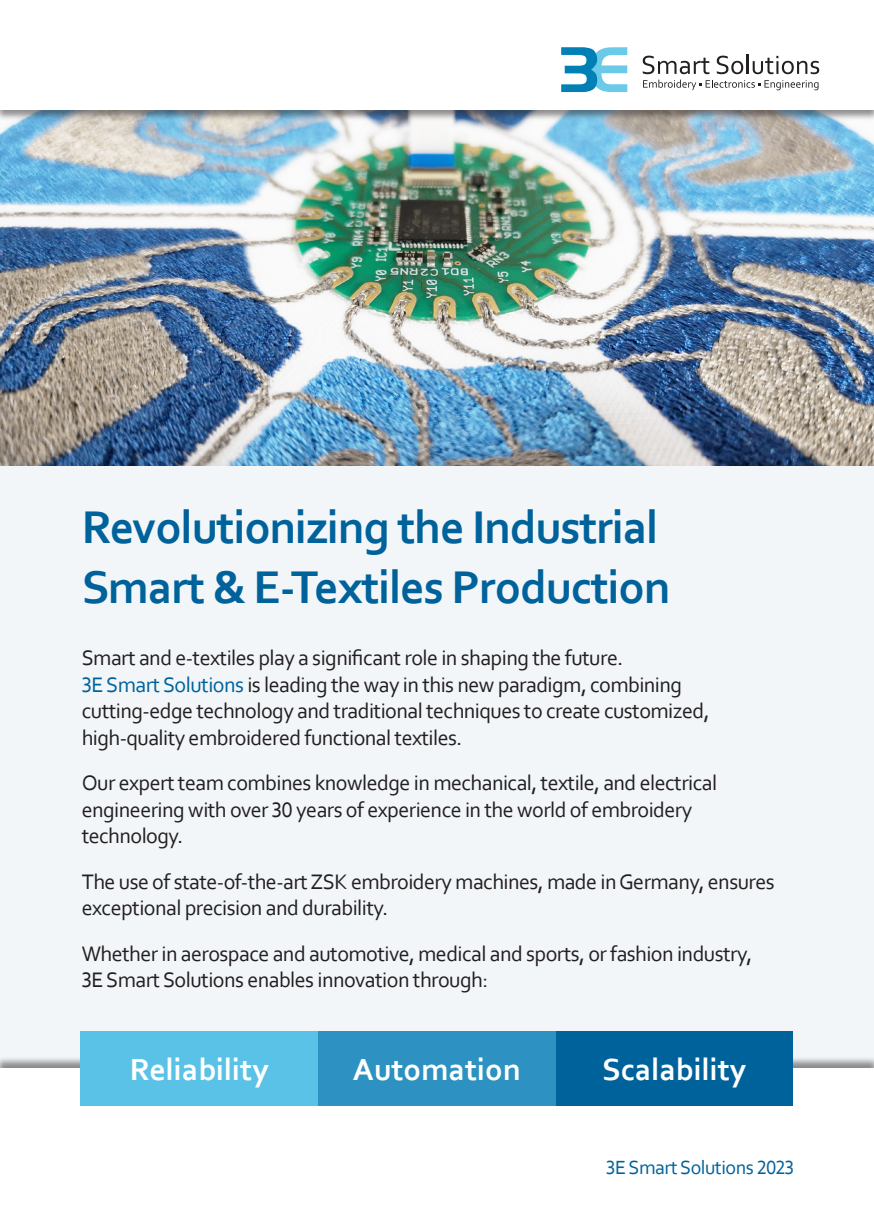
<style>
.page{position:relative;width:874px;height:1225px;background:#fff}
.page>*{position:absolute;margin:0;border:0;box-sizing:border-box;transform-origin:0 0}
.t1{font:700 48px/60px "Corbel";letter-spacing:-.025em;color:#00629b}
.t2{font:700 32px "Corbel";color:#fff}
.t3{font:22px/26.4px "Corbel";letter-spacing:-.025em;color:#231f20}
.t4{font:20px "Corbel";letter-spacing:-.025em;color:#00629b}
.s1{color:#00629b}
</style>
<div class="page">
<div style="left:0;top:0;width:873px;height:1225px;background:#f2f6f9"></div>
<div style="left:0;top:1068px;width:873px;height:157px;background:#fff"></div>
<svg style="left:81px;top:1031px;width:711px;height:74px;background:#2d92c1"></svg>
<img style="left:0;top:121px;width:873px;height:344px">
<div style="left:0;top:0;width:873px;height:121px;background:#231f20;opacity:.5"></div>
<div style="left:0;top:0;width:873px;height:109px;background:#fff"></div>
<svg style="left:561px;top:47px;width:66px;height:45px"></svg>
<svg style="left:642px;top:56px;width:67px;height:18px"></svg>
<svg style="left:716px;top:56px;width:26px;height:18px"></svg>
<hr style="left:746px;top:54px;width:2px;height:20px;background:#231f20">
<svg style="left:752px;top:56px;width:66px;height:18px"></svg>
<svg style="left:643px;top:80px;width:175px;height:10px"></svg>
<p class="t1" style="left:82px;top:496px;width:590px">Revolutionizing the Industrial<br>Smart &amp; E-Textiles Production</p>
<p class="t3" style="left:82px;top:644px;width:542px">Smart and e-textiles play a significant role in shaping the future.</p>
<p class="t3" style="left:82px;top:671px;width:629px"><span class="s1">3E Smart Solutions</span> is leading the way in this new paradigm, combining cutting-edge technology and traditional techniques to create customized, high-quality embroidered functional textiles.</p>
<p class="t3" style="left:82px;top:769px;width:636px">Our expert team combines knowledge in mechanical, textile, and electrical engineering with over 30 years of experience in the world of embroidery technology.</p>
<p class="t3" style="left:82px;top:867px;width:694px">The use of state-of-the-art ZSK embroidery machines, made in Germany, ensures exceptional precision and durability.</p>
<p class="t3" style="left:82px;top:939px;width:671px">Whether in aerospace and automotive, medical and sports, or fashion industry,<br>3E Smart Solutions enables innovation through:</p>
<p class="t2" style="left:130px;top:1050px;width:140px">Reliability</p>
<h2 class="t2" style="left:353px;top:1050px;width:169px">Automation</h2>
<p class="t2" style="left:602px;top:1050px;width:145px">Scalability</p>
<p class="t4" style="left:606px;top:1155px;width:189px">3E Smart Solutions 2023</p>
</div>
